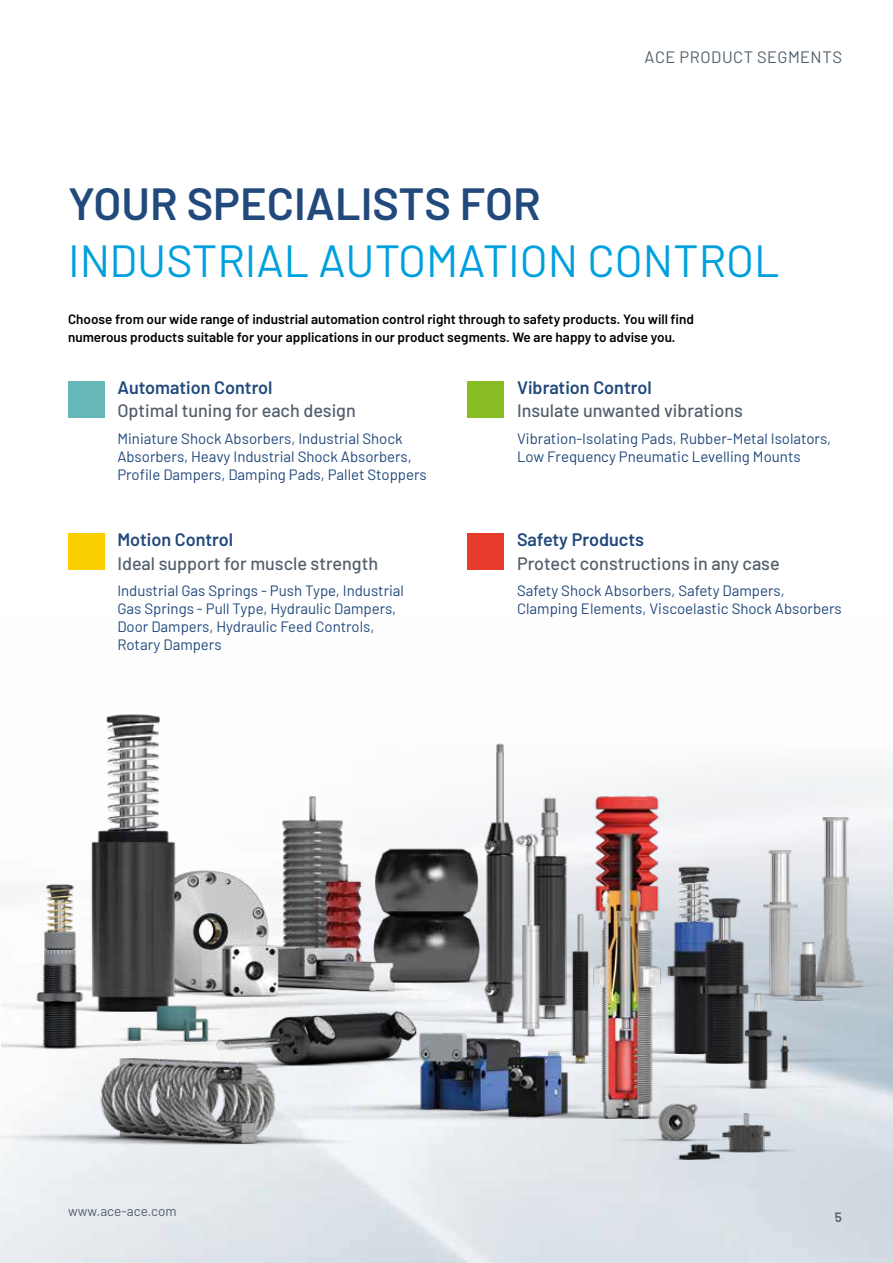
<style>
.page{position:relative;width:893px;height:1263px;background:#fff}
.page>*{position:absolute;margin:0;border:0;box-sizing:border-box;transform-origin:0 0}
.t1{font:45px "Barlow";color:#00a0de}
.t2{font:600 45px "Barlow";color:#21497c}
.t3{font:500 18px "Barlow";color:#525f6b}
.t4{font:600 18px "Barlow";color:#21497c}
.t5{font:16.5px "Barlow";letter-spacing:.03em;color:#525f6b}
.t6{font:15px/18px "Barlow";color:#21497c}
.t7{font:600 13.5px/18px "Barlow";color:#000}
.t8{font:13.5px "Barlow";color:#525f6b}
.t9{font:600 13.5px "Barlow";color:#525f6b}
</style>
<div class="page">
<img style="left:1px;top:714px;width:892px;height:472px">
<div style="left:68px;top:381px;width:36px;height:36px;background:#66b8b8"></div>
<div style="left:68px;top:533px;width:36px;height:36px;background:#f9cf00"></div>
<div style="left:468px;top:533px;width:36px;height:36px;background:#e73b2b"></div>
<div style="left:468px;top:381px;width:36px;height:36px;background:#89bd24"></div>
<p class="t5" style="left:644px;top:45px;width:199px">ACE PRODUCT SEGMENTS</p>
<h1 class="t2" style="left:68px;top:171px;width:474px">YOUR SPECIALISTS FOR</h1>
<h1 class="t1" style="left:68px;top:228px;width:713px">INDUSTRIAL AUTOMATION CONTROL</h1>
<p class="t7" style="left:68px;top:309px;width:627px">Choose from our wide range of industrial automation control right through to safety products. You will find numerous products suitable for your applications in our product segments. We are happy to advise you.</p>
<p class="t4" style="left:117px;top:374px;width:157px">Automation Control</p>
<p class="t3" style="left:117px;top:398px;width:240px">Optimal tuning for each design</p>
<p class="t6" style="left:117px;top:428px;width:311px">Miniature Shock Absorbers, Industrial Shock<br>Absorbers, Heavy Industrial Shock Absorbers,<br>Profile Dampers, Damping Pads, Pallet Stoppers</p>
<p class="t4" style="left:117px;top:526px;width:117px">Motion Control</p>
<p class="t3" style="left:117px;top:550px;width:262px">Ideal support for muscle strength</p>
<p class="t6" style="left:117px;top:580px;width:288px">Industrial Gas Springs - Push Type, Industrial Gas Springs - Pull Type, Hydraulic Dampers, Door Dampers, Hydraulic Feed Controls, Rotary Dampers</p>
<p class="t4" style="left:517px;top:374px;width:136px">Vibration Control</p>
<p class="t3" style="left:517px;top:398px;width:227px">Insulate unwanted vibrations</p>
<p class="t6" style="left:517px;top:428px;width:316px">Vibration-Isolating Pads, Rubber-Metal Isolators,<br>Low Frequency Pneumatic Levelling Mounts</p>
<p class="t4" style="left:517px;top:526px;width:128px">Safety Products</p>
<p class="t3" style="left:517px;top:550px;width:264px">Protect constructions in any case</p>
<p class="t6" style="left:517px;top:580px;width:326px">Safety Shock Absorbers, Safety Dampers,<br>Clamping Elements, Viscoelastic Shock Absorbers</p>
<p class="t8" style="left:68px;top:1201px;width:110px">www.ace-ace.com</p>
<p class="t9" style="left:835px;top:1208px;width:9px">5</p>
</div>
